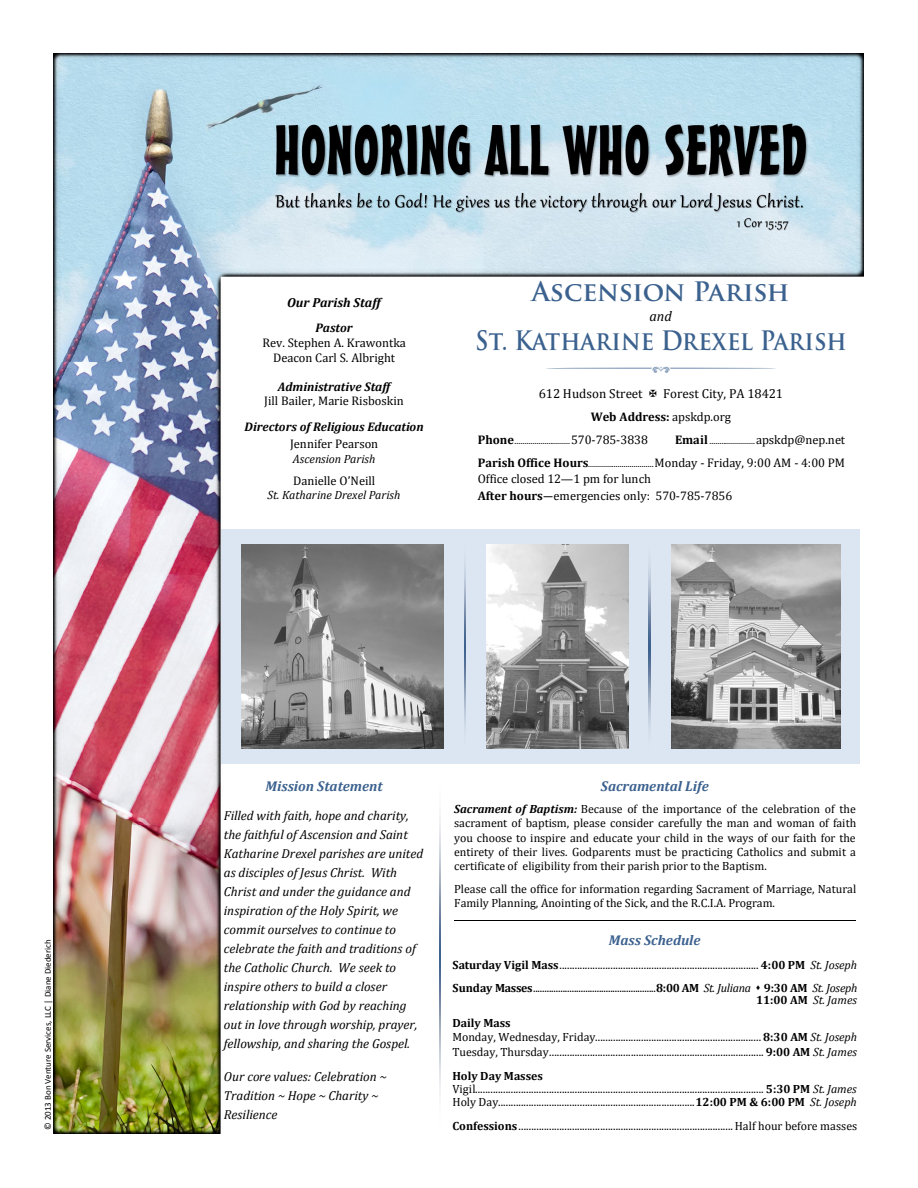
<style>
.page{position:relative;width:918px;height:1188px;background:#fff}
.page>*{position:absolute;margin:0;border:0;box-sizing:border-box;transform-origin:0 0}
.t1{font:700 26.1px "Trajan Pro";color:#3b618e;scale:.89 1}
.t2{font:700 26.1px "Trajan Pro";color:#3b618e}
.t3{font:italic 700 14.25px "Cambria";color:#3b618e}
.t4{font:italic 14.25px "Cambria";color:#000}
.t5{font:italic 13.05px/19px "Cambria";color:#000}
.t6{font:13.05px "Cambria";letter-spacing:-.005em;color:#000}
.t7{font:italic 700 13.05px "Cambria";color:#000}
.t8{font:12.45px/14.7px "Cambria";letter-spacing:-.005em;color:#000;text-align:center}
.t9{font:italic 700 12.45px "Cambria";color:#000}
.t10{font:700 12.45px "Cambria";letter-spacing:-.005em;color:#000}
.t11{font:12px/14.1px "Cambria";letter-spacing:-.005em;color:#000}
.t12{font:italic 12px "Cambria";letter-spacing:-.005em;color:#000}
.t13{font:9.3px "Cambria";color:#000}
.t14{font:9px "Calibri";letter-spacing:-.005em;color:#000}
.s1{font-weight:400}
.s2{font-weight:700;font-size:12.45px}
.s3{font-size:12.45px}
.s4{font-weight:700}
.s5{font-family:"Calibri";font-size:12px}
.s6{font-weight:700;font-style:italic}
.s7{font-style:italic}
.s8{font-weight:700;font-style:normal}
</style>
<div class="page">
<img style="left:53px;top:54px;width:810px;height:1080px">
<div style="left:221px;top:529px;width:639px;height:235px;background:#dce6f2"></div>
<img style="left:241px;top:544px;width:202px;height:205px">
<img style="left:487px;top:544px;width:142px;height:205px">
<img style="left:672px;top:544px;width:169px;height:205px">
<img style="left:464px;top:564px;width:2px;height:165px">
<img style="left:649px;top:564px;width:1px;height:165px">
<svg style="left:545px;top:366px;width:232px;height:7px"></svg>
<hr style="left:454px;top:921px;width:402px;height:1px;background:#000">
<img style="left:439px;top:781px;width:2px;height:349px">
<svg style="left:650px;top:390px;width:6px;height:7px"></svg>
<p class="t14" style="left:44px;top:1130px;width:192px;rotate:-90deg">© 2013 Bon Venture Services, LLC | Diane Diederich</p>
<p class="t7" style="left:287px;top:297px;width:95px">Our Parish Staff</p>
<p class="t9" style="left:316px;top:323px;width:38px">Pastor</p>
<p class="t8" style="left:262px;top:336px;width:145px">Rev. Stephen A. Krawontka<br>Deacon Carl S. Albright</p>
<p class="t9" style="left:278px;top:381px;width:114px">Administrative Staff</p>
<p class="t8" style="left:264px;top:395px;width:141px">Jill Bailer, Marie Risboskin</p>
<p class="t9" style="left:245px;top:421px;width:181px">Directors of Religious Education</p>
<p class="t8" style="left:290px;top:438px;width:90px">Jennifer Pearson</p>
<p class="t12" style="left:293px;top:453px;width:84px">Ascension Parish</p>
<p class="t8" style="left:293px;top:474px;width:84px">Danielle O’Neill</p>
<p class="t12" style="left:268px;top:490px;width:134px">St. Katharine Drexel Parish</p>
<h1 class="t2" style="left:532px;top:281px;width:259px">Ascension Parish</h1>
<p class="t4" style="left:650px;top:310px;width:24px">and</p>
<h1 class="t1" style="left:475px;top:331px;width:419px">St. Katharine Drexel Parish</h1>
<p class="t6" style="left:539px;top:388px;width:105px">612 Hudson Street</p>
<p class="t6" style="left:663px;top:388px;width:121px">Forest City, PA 18421</p>
<p class="t10" style="left:591px;top:411px;width:142px">Web Address: <span class="s1">apskdp.org</span></p>
<p class="t13" style="left:478px;top:436px;width:172px"><span class="s2">Phone</span>............................<span class="s3">570-785-3838</span></p>
<p class="t13" style="left:675px;top:436px;width:172px"><span class="s2">Email</span> .......................<span class="s3">apskdp@nep.net</span></p>
<p class="t13" style="left:478px;top:459px;width:369px"><span class="s2">Parish Office Hours</span>.................................<span class="s3">Monday - Friday, 9:00 AM - 4:00 PM</span></p>
<p class="t8" style="left:478px;top:471px;width:256px;line-height:16.8px;text-align:left">Office closed 12—1 pm for lunch<br><span class="s4">After hours</span><span class="s5">—</span>emergencies only: 570-785-7856</p>
<p class="t3" style="left:266px;top:779px;width:119px">Mission Statement</p>
<p class="t5" style="left:224px;top:806px;width:201px">Filled with faith, hope and charity, the faithful of Ascension and Saint Katharine Drexel parishes are united as disciples of Jesus Christ. With Christ and under the guidance and inspiration of the Holy Spirit, we commit ourselves to continue to celebrate the faith and traditions of the Catholic Church. We seek to inspire others to build a closer relationship with God by reaching out in love through worship, prayer, fellowship, and sharing the Gospel.</p>
<p class="t5" style="left:224px;top:1068px;width:164px">Our core values: Celebration ~<br>Tradition ~ Hope ~ Charity ~<br>Resilience</p>
<p class="t3" style="left:601px;top:779px;width:109px">Sacramental Life</p>
<p class="t11" style="left:454px;top:803px;width:404px;text-align:justify"><span class="s6">Sacrament of Baptism:</span> Because of the importance of the celebration of the sacrament of baptism, please consider carefully the man and woman of faith you choose to inspire and educate your child in the ways of our faith for the entirety of their lives. Godparents must be practicing Catholics and submit a certificate of eligibility from their parish prior to the Baptism.</p>
<p class="t11" style="left:454px;top:882px;width:404px">Please call the office for information regarding Sacrament of Marriage, Natural<br>Family Planning, Anointing of the Sick, and the R.C.I.A. Program.</p>
<p class="t3" style="left:609px;top:934px;width:93px">Mass Schedule</p>
<p class="t11" style="left:452px;top:955px;width:407px;line-height:22.5px"><span class="s4">Saturday Vigil Mass</span>.............................................................................. <span class="s4">4:00 PM</span> <span class="s7">St. Joseph<br></span><span class="s4">Sunday Masses</span>......................................................<span class="s4">8:00 AM</span> <span class="s7">St. Juliana</span> ▲ <span class="s4">9:30 AM</span> <span class="s7">St. Joseph</span></p>
<p class="t12" style="left:756px;top:995px;width:103px"><span class="s8">11:00 AM</span> St. James</p>
<p class="t11" style="left:452px;top:1016px;width:406px;line-height:14.7px"><span class="s4">Daily Mass<br></span>Monday, Wednesday, Friday................................................................. <span class="s4">8:30 AM</span> <span class="s7">St. Joseph<br></span>Tuesday, Thursday.................................................................................... <span class="s4">9:00 AM</span> <span class="s7">St. James</span></p>
<p class="t11" style="left:452px;top:1070px;width:406px;line-height:13.2px"><span class="s4">Holy Day Masses<br></span>Vigil................................................................................................................. <span class="s4">5:30 PM</span> <span class="s7">St. James<br></span>Holy Day.............................................................................<span class="s4">12:00 PM &amp; 6:00 PM</span> <span class="s7">St. Joseph</span></p>
<p class="t11" style="left:452px;top:1119px;width:406px"><span class="s4">Confessions</span>....................................................................................Half hour before masses</p>
</div>
